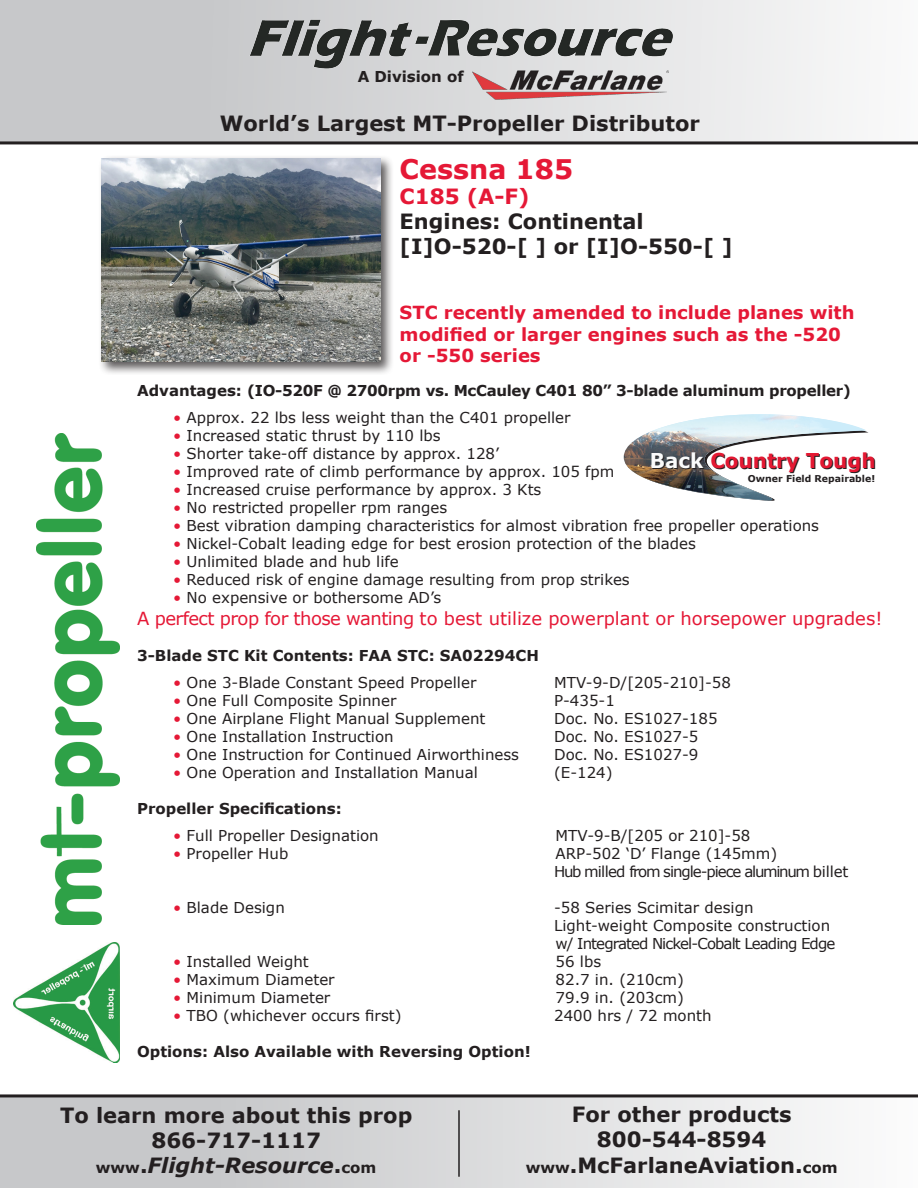
<style>
.page{position:relative;width:918px;height:1188px;background:#fff}
.page>*{position:absolute;margin:0;border:0;box-sizing:border-box;transform-origin:0 0}
.Heading{font:700 27px "Verdana";color:#e51836}
.Heading-2{font:700 21px/25.2px "Verdana";color:#231f20;text-align:center}
.t1{font:italic 700 21px "Verdana";color:#231f20}
.Heading-3{font:700 21px "Verdana";color:#e51836}
.t2{font:700 20.4px "Verdana";color:#e41933}
.Heading-4{font:700 18px/21.6px "Verdana";color:#e51836}
.Paragraph{font:18px "Verdana";color:#e51836}
.Paragraph-2{font:15px "Verdana";color:#231f20}
.Paragraph-3{font:700 15px "Verdana";color:#231f20}
.Heading-5{font:700 15px "Verdana";letter-spacing:-.02em;color:#231f20}
.Paragraph-4{font:15px "Verdana";letter-spacing:-.07em;color:#231f20}
.Paragraph-5{font:15px "Verdana";letter-spacing:-.06em;color:#231f20}
.Heading-6{font:700 15px "Verdana";color:#231f20}
.t3{font:700 9.45px "Verdana";color:#231f20}
.s1{color:#e51836}
.s2{color:#fafbfb}
.s3{font-style:normal;font-size:15px}
.s4{font-style:normal}
.s5{font-size:15px}
</style>
<div class="page">
<img style="left:37px;top:433px;width:83px;height:491px">
<img style="left:14px;top:942px;width:106px;height:120px">
<div style="left:0;top:0;width:918px;height:141px;background:linear-gradient(to right,#bebfc2,#f7f7f8)"></div>
<img style="left:473px;top:70px;width:198px;height:32px">
<img style="left:247px;top:19px;width:426px;height:51px">
<hr style="left:0;top:141px;width:918px;height:3px;background:#231f20">
<div style="left:98px;top:154px;width:296px;height:221px;background:#231f20;opacity:.75"></div>
<img style="left:102px;top:158px;width:279px;height:204px">
<svg style="left:623px;top:414px;width:246px;height:87px"></svg>
<div style="left:0;top:1096px;width:918px;height:92px;background:linear-gradient(to right,#bdbfc1,#f9f9f9)"></div>
<hr style="left:0;top:1094px;width:918px;height:3px;background:#231f20">
<hr style="left:458px;top:1110px;width:2px;height:67px;background:#231f20">
<p class="Heading-6" style="left:358px;top:66px;width:108px">A Division of</p>
<p class="Heading-2" style="left:220px;top:110px;width:482px">World’s Largest MT-Propeller Distributor</p>
<p class="Heading" style="left:400px;top:150px;width:175px">Cessna 185</p>
<p class="Heading-3" style="left:400px;top:181px;width:132px">C185 (A-F)</p>
<p class="Heading-2" style="left:400px;top:208px;width:246px">Engines: Continental</p>
<p class="Heading-2" style="left:400px;top:234px;width:335px">[I]O-520-[ ] or [I]O-550-[ ]</p>
<p class="Heading-4" style="left:400px;top:301px;width:456px">STC recently amended to include planes with modified or larger engines such as the -520 or -550 series</p>
<p class="Heading-5" style="left:137px;top:380px;width:716px">Advantages: (IO-520F @ 2700rpm vs. McCauley C401 80” 3-blade aluminum propeller)</p>
<p class="Paragraph-2" style="left:173px;top:407px;width:399px"><span class="s1">•</span> Approx. 22 lbs less weight than the C401 propeller</p>
<p class="Paragraph-2" style="left:173px;top:425px;width:269px"><span class="s1">•</span> Increased static thrust by 110 lbs</p>
<p class="Paragraph-2" style="left:173px;top:443px;width:328px"><span class="s1">•</span> Shorter take-off distance by approx. 128’</p>
<p class="Paragraph-2" style="left:173px;top:461px;width:443px"><span class="s1">•</span> Improved rate of climb performance by approx. 105 fpm</p>
<p class="Paragraph-2" style="left:173px;top:479px;width:370px"><span class="s1">•</span> Increased cruise performance by approx. 3 Kts</p>
<p class="Paragraph-2" style="left:173px;top:497px;width:276px"><span class="s1">•</span> No restricted propeller rpm ranges</p>
<p class="Paragraph-2" style="left:173px;top:515px;width:647px"><span class="s1">•</span> Best vibration damping characteristics for almost vibration free propeller operations</p>
<p class="Paragraph-2" style="left:173px;top:533px;width:524px"><span class="s1">•</span> Nickel-Cobalt leading edge for best erosion protection of the blades</p>
<p class="Paragraph-2" style="left:173px;top:551px;width:227px"><span class="s1">•</span> Unlimited blade and hub life</p>
<p class="Paragraph-2" style="left:173px;top:569px;width:458px"><span class="s1">•</span> Reduced risk of engine damage resulting from prop strikes</p>
<p class="Paragraph-2" style="left:173px;top:587px;width:270px"><span class="s1">•</span> No expensive or bothersome AD’s</p>
<p class="Paragraph" style="left:137px;top:606px;width:747px">A perfect prop for those wanting to best utilize powerplant or horsepower upgrades!</p>
<p class="Paragraph-3" style="left:137px;top:644px;width:403px">3-Blade STC Kit Contents: FAA STC: SA02294CH</p>
<p class="Paragraph-2" style="left:173px;top:672px;width:305px"><span class="s1">•</span> One 3-Blade Constant Speed Propeller</p>
<p class="Paragraph-2" style="left:554px;top:672px;width:178px">MTV-9-D/[205-210]-58</p>
<p class="Paragraph-2" style="left:173px;top:690px;width:225px"><span class="s1">•</span> One Full Composite Spinner</p>
<p class="Paragraph-2" style="left:554px;top:690px;width:62px">P-435-1</p>
<p class="Paragraph-2" style="left:173px;top:708px;width:314px"><span class="s1">•</span> One Airplane Flight Manual Supplement</p>
<p class="Paragraph-2" style="left:554px;top:708px;width:165px">Doc. No. ES1027-185</p>
<p class="Paragraph-2" style="left:173px;top:726px;width:222px"><span class="s1">•</span> One Installation Instruction</p>
<p class="Paragraph-2" style="left:554px;top:726px;width:146px">Doc. No. ES1027-5</p>
<p class="Paragraph-2" style="left:173px;top:744px;width:347px"><span class="s1">•</span> One Instruction for Continued Airworthiness</p>
<p class="Paragraph-2" style="left:554px;top:744px;width:146px">Doc. No. ES1027-9</p>
<p class="Paragraph-2" style="left:173px;top:762px;width:306px"><span class="s1">•</span> One Operation and Installation Manual</p>
<p class="Paragraph-2" style="left:554px;top:762px;width:60px">(E-124)</p>
<p class="Paragraph-3" style="left:137px;top:797px;width:206px">Propeller Specifications:</p>
<p class="Paragraph-2" style="left:173px;top:825px;width:207px"><span class="s1">•</span> Full Propeller Designation</p>
<p class="Paragraph-2" style="left:556px;top:825px;width:196px">MTV-9-B/[205 or 210]-58</p>
<p class="Paragraph-2" style="left:173px;top:843px;width:117px"><span class="s1">•</span> Propeller Hub</p>
<p class="Paragraph-2" style="left:556px;top:843px;width:223px">ARP-502 ‘D’ Flange (145mm)</p>
<p class="Paragraph-4" style="left:554px;top:861px;width:296px">Hub milled from single-piece aluminum billet</p>
<p class="Paragraph-2" style="left:173px;top:897px;width:113px"><span class="s1">•</span> Blade Design</p>
<p class="Paragraph-2" style="left:554px;top:897px;width:201px">-58 Series Scimitar design</p>
<p class="Paragraph-2" style="left:554px;top:915px;width:278px">Light-weight Composite construction</p>
<p class="Paragraph-5" style="left:556px;top:933px;width:281px">w/ Integrated Nickel-Cobalt Leading Edge</p>
<p class="Paragraph-2" style="left:173px;top:951px;width:137px"><span class="s1">•</span> Installed Weight</p>
<p class="Paragraph-2" style="left:556px;top:951px;width:47px">56 lbs</p>
<p class="Paragraph-2" style="left:173px;top:969px;width:163px"><span class="s1">•</span> Maximum Diameter</p>
<p class="Paragraph-2" style="left:556px;top:969px;width:130px">82.7 in. (210cm)</p>
<p class="Paragraph-2" style="left:173px;top:987px;width:159px"><span class="s1">•</span> Minimum Diameter</p>
<p class="Paragraph-2" style="left:556px;top:987px;width:130px">79.9 in. (203cm)</p>
<p class="Paragraph-2" style="left:173px;top:1005px;width:230px"><span class="s1">•</span> TBO (whichever occurs first)</p>
<p class="Paragraph-2" style="left:554px;top:1005px;width:159px">2400 hrs / 72 month</p>
<p class="Paragraph-3" style="left:137px;top:1040px;width:395px">Options: Also Available with Reversing Option!</p>
<p class="t2" style="left:650px;top:446px;width:227px"><span class="s2">Back</span> Country Tough</p>
<p class="t3" style="left:748px;top:472px;width:129px">Owner Field Repairable!</p>
<p class="Heading-2" style="left:60px;top:1102px;width:354px">To learn more about this prop</p>
<p class="Heading-2" style="left:151px;top:1127px;width:171px">866-717-1117</p>
<p class="t1" style="left:96px;top:1151px;width:282px"><span class="s3">www</span><span class="s4">.</span>Flight-Resource<span class="s4">.</span><span class="s3">com</span></p>
<p class="Heading-2" style="left:526px;top:1101px;width:314px">For other products<br>800-544-8594 <span class="s5">www</span>.McFarlaneAviation.<span class="s5">com</span></p>
</div>
